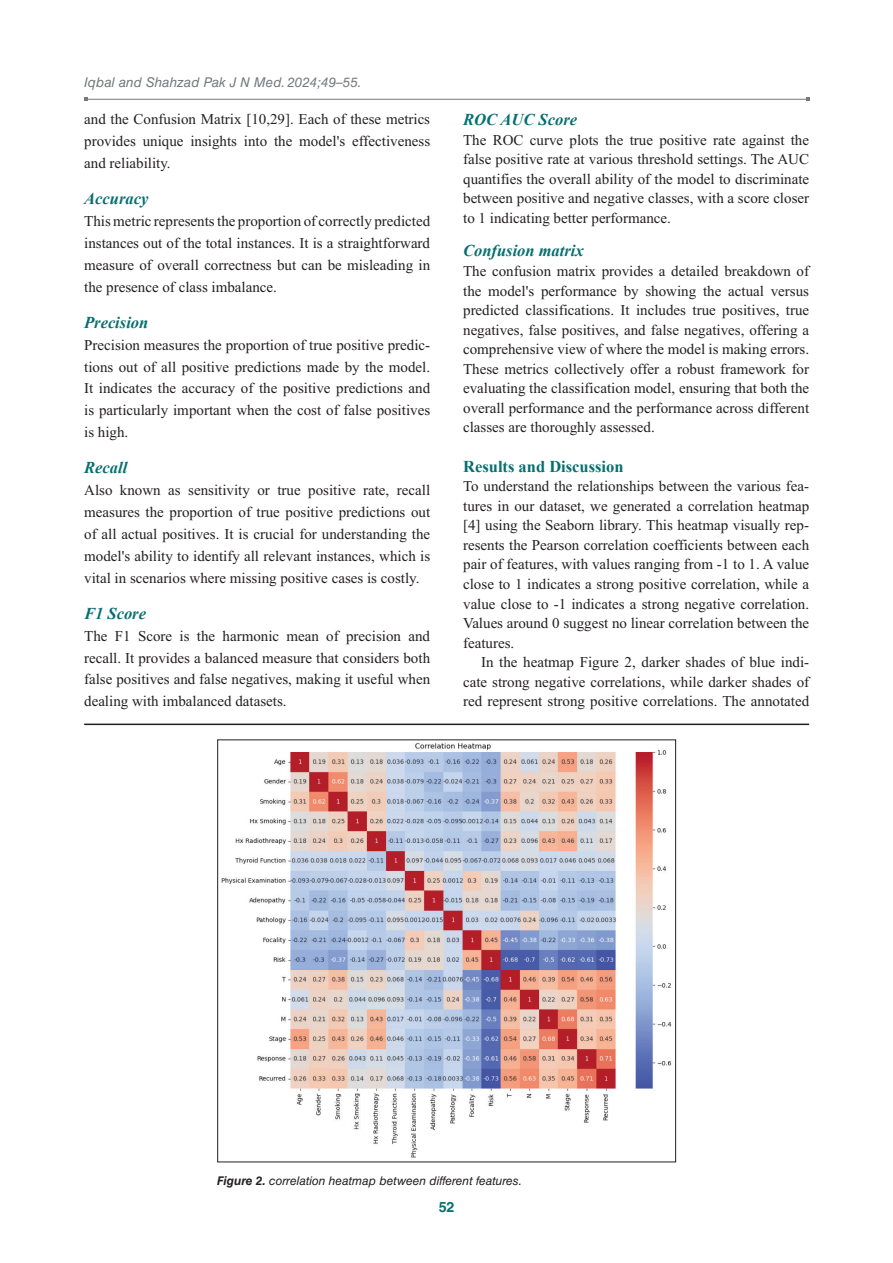
<style>
.page{position:relative;width:893px;height:1263px;background:#fff}
.page>*{position:absolute;margin:0;border:0;box-sizing:border-box;transform-origin:0 0}
.t1{font:italic 700 16.5px "Times New Roman";color:#066f6f}
.t2{font:700 16.5px "Times New Roman";color:#066f6f}
.t3{font:15px/19.5px "Times New Roman";color:#231f20;text-align:justify}
.t4{font:700 14.25px "Helvetica LT Std";color:#066f6f}
.t5{font:italic 13.5px "Helvetica LT Std";color:#76787b}
.t6{font:italic 12px "Helvetica LT Std";color:#231f20}
.s1{font-weight:700}
</style>
<div class="page">
<hr style="left:86px;top:99px;width:722px;height:1px;background:#76787b">
<img style="left:221px;top:743px;width:451px;height:415px">
<hr style="left:84px;top:723px;width:725px;height:2px;background:#231f20">
<p class="t5" style="left:84px;top:74px;width:279px">Iqbal and Shahzad Pak J N Med. 2024;49–55.</p>
<p class="t3" style="left:84px;top:108px;width:347px;line-height:21.9px">and the Confusion Matrix [10,29]. Each of these metrics provides unique insights into the model's effectiveness and reliability.</p>
<p class="t1" style="left:84px;top:187px;width:66px">Accuracy</p>
<p class="t3" style="left:84px;top:210px;width:347px;line-height:21.9px">This metric represents the proportion of correctly predicted instances out of the total instances. It is a straightforward measure of overall correctness but can be misleading in the presence of class imbalance.</p>
<p class="t1" style="left:84px;top:311px;width:66px">Precision</p>
<p class="t3" style="left:84px;top:333px;width:347px;line-height:21.9px">Precision measures the proportion of true positive predic&shy;tions out of all positive predictions made by the model.<br>It indicates the accuracy of the positive predictions and is particularly important when the cost of false positives is high.</p>
<p class="t1" style="left:84px;top:456px;width:45px">Recall</p>
<p class="t3" style="left:84px;top:479px;width:347px;line-height:21.9px">Also known as sensitivity or true positive rate, recall measures the proportion of true positive predictions out of all actual positives. It is crucial for understanding the model's ability to identify all relevant instances, which is vital in scenarios where missing positive cases is costly.</p>
<p class="t1" style="left:84px;top:602px;width:63px">F1 Score</p>
<p class="t3" style="left:84px;top:624px;width:347px;line-height:21.9px">The F1 Score is the harmonic mean of precision and recall. It provides a balanced measure that considers both false positives and false negatives, making it useful when dealing with imbalanced datasets.</p>
<p class="t1" style="left:463px;top:108px;width:115px">ROC AUC Score</p>
<p class="t3" style="left:463px;top:130px;width:347px">The ROC curve plots the true positive rate against the false positive rate at various threshold settings. The AUC quantifies the overall ability of the model to discriminate between positive and negative classes, with a score closer to 1 indicating better performance.</p>
<p class="t1" style="left:463px;top:239px;width:122px">Confusion matrix</p>
<p class="t3" style="left:463px;top:261px;width:347px">The confusion matrix provides a detailed breakdown of the model's performance by showing the actual versus predicted classifications. It includes true positives, true negatives, false positives, and false negatives, offering a comprehensive view of where the model is making errors.<br>These metrics collectively offer a robust framework for evaluating the classification model, ensuring that both the overall performance and the performance across different classes are thoroughly assessed.</p>
<p class="t2" style="left:463px;top:455px;width:162px">Results and Discussion</p>
<p class="t3" style="left:463px;top:476px;width:347px">To understand the relationships between the various fea&shy;tures in our dataset, we generated a correlation heatmap [4] using the Seaborn library. This heatmap visually rep&shy;resents the Pearson correlation coefficients between each pair of features, with values ranging from -1 to 1. A value close to 1 indicates a strong positive correlation, while a value close to -1 indicates a strong negative correlation.<br>Values around 0 suggest no linear correlation between the features.</p>
<p class="t3" style="left:463px;top:652px;width:347px;text-indent:18px">In the heatmap Figure 2, darker shades of blue indi&shy;cate strong negative correlations, while darker shades of red represent strong positive correlations. The annotated</p>
<p class="t6" style="left:217px;top:1174px;width:306px"><span class="s1">Figure 2.</span> correlation heatmap between different features.</p>
<p class="t4" style="left:439px;top:1198px;width:17px">52</p>
</div>
